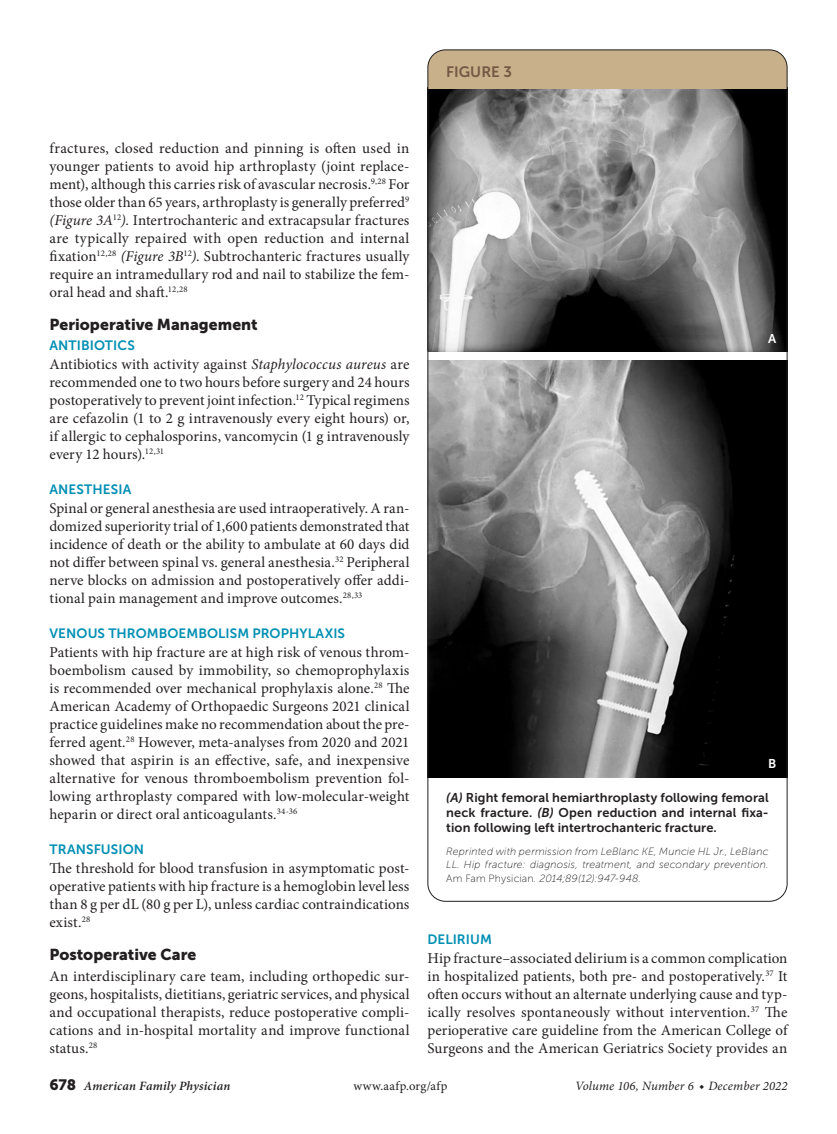
<style>
.page{position:relative;width:837px;height:1134px;background:#fff}
.page>*{position:absolute;margin:0;border:0;box-sizing:border-box;transform-origin:0 0}
.head1{font:15.75px "Museo Sans 900";color:#231f20}
.body_noindent{font:15px/18px "Minion Pro";letter-spacing:.005em;color:#231f20;text-align:justify}
.figure{font:15px "Museo Sans 700";letter-spacing:.005em;color:#745844}
.head2{font:13.5px "Museo Sans 700";letter-spacing:.005em;color:#008fb3}
.head2_nospace{font:13.5px "Museo Sans 700";letter-spacing:.005em;color:#008fb3}
.fig_legend_no_rule{font:12.75px/15.3px "Museo Sans 700";letter-spacing:.005em;color:#231f20;text-align:justify}
.t1{font:italic 12.75px "Minion Pro";letter-spacing:.01em;color:#231f20}
.t2{font:italic 600 12.75px "Minion Pro";letter-spacing:.015em;color:#231f20}
.t3{font:12.75px "Minion Pro";letter-spacing:.03em;color:#231f20}
.fig_letter{font:12.75px "Museo Sans 700";color:#fff}
.table_fig_note{font:italic 10.5px/13.5px "Museo Sans 100";letter-spacing:.015em;color:#231f20;text-align:justify}
.s1{font-style:italic}
.s2{font-style:normal}
.s3{font-family:"Museo Sans 900";font-weight:400;font-style:normal;font-size:15px}
</style>
<div class="page">
<img style="left:430px;top:361px;width:356px;height:416px">
<img style="left:430px;top:89px;width:356px;height:263px">
<div style="left:428px;top:50px;width:359px;height:39px;background:#c8b08b"></div>
<p class="figure" style="left:446px;top:63px;width:67px">FIGURE 3</p>
<p class="body_noindent" style="left:50px;top:139px;width:362px">fractures, closed reduction and pinning is often used in younger patients to avoid hip arthroplasty (joint replace&shy;ment), although this carries risk of avascular necrosis.<sup>9,28</sup> For those older than 65 years, arthroplasty is generally preferred<sup>9 </sup><span class="s1">(Figure 3A</span><sup>12</sup><span class="s1">)</span>. Intertrochanteric and extracapsular fractures are typically repaired with open reduction and internal fixation<sup>12,28</sup> <span class="s1">(Figure 3B</span><sup>12</sup><span class="s1">)</span>. Subtrochanteric fractures usually require an intramedullary rod and nail to stabilize the fem&shy;oral head and shaft.<sup>12,28</sup></p>
<p class="head1" style="left:50px;top:316px;width:210px">Perioperative Management</p>
<p class="head2_nospace" style="left:50px;top:337px;width:87px">ANTIBIOTICS</p>
<p class="body_noindent" style="left:50px;top:355px;width:362px">Antibiotics with activity against <span class="s1">Staphylococcus aureus</span> are recommended one to two hours before surgery and 24 hours postoperatively to prevent joint infection.<sup>12</sup> Typical regimens are cefazolin (1 to 2 g intravenously every eight hours) or, if allergic to cephalosporins, vancomycin (1 g intravenously every 12 hours).<sup>12,31</sup></p>
<p class="head2" style="left:50px;top:481px;width:83px">ANESTHESIA</p>
<p class="body_noindent" style="left:50px;top:499px;width:362px">Spinal or general anesthesia are used intraoperatively. A ran&shy;domized superiority trial of 1,600 patients demonstrated that incidence of death or the ability to ambulate at 60 days did not differ between spinal vs. general anesthesia.<sup>32</sup> Peripheral nerve blocks on admission and postoperatively offer addi&shy;tional pain management and improve outcomes.<sup>28,33</sup></p>
<p class="head2" style="left:50px;top:625px;width:297px">VENOUS THROMBOEMBOLISM PROPHYLAXIS</p>
<p class="body_noindent" style="left:50px;top:643px;width:362px">Patients with hip fracture are at high risk of venous throm&shy;boembolism caused by immobility, so chemoprophylaxis is recommended over mechanical prophylaxis alone.<sup>28</sup> The American Academy of Orthopaedic Surgeons 2021 clinical practice guidelines make no recommendation about the pre&shy;ferred agent.<sup>28</sup> However, meta-analyses from 2020 and 2021 showed that aspirin is an effective, safe, and inexpensive alternative for venous thromboembolism prevention fol&shy;lowing arthroplasty compared with low-molecular-weight heparin or direct oral anticoagulants.<sup>34-36</sup></p>
<p class="head2" style="left:50px;top:841px;width:96px">TRANSFUSION</p>
<p class="body_noindent" style="left:50px;top:859px;width:362px">The threshold for blood transfusion in asymptomatic post&shy;operative patients with hip fracture is a hemoglobin level less than 8 g per dL (80 g per L), unless cardiac contraindications exist.<sup>28</sup></p>
<p class="head1" style="left:50px;top:946px;width:148px">Postoperative Care</p>
<p class="body_noindent" style="left:50px;top:967px;width:362px">An interdisciplinary care team, including orthopedic sur&shy;geons, hospitalists, dietitians, geriatric services, and physical and occupational therapists, reduce postoperative compli&shy;cations and in-hospital mortality and improve functional status.<sup>28</sup></p>
<p class="fig_letter" style="left:768px;top:331px;width:10px">A</p>
<p class="fig_letter" style="left:768px;top:757px;width:10px">B</p>
<p class="fig_legend_no_rule" style="left:446px;top:790px;width:324px"><span class="s1">(A)</span> Right femoral hemiarthroplasty following femoral neck fracture. <span class="s1">(B)</span> Open reduction and internal fixa&shy;tion following left intertrochanteric fracture.</p>
<p class="table_fig_note" style="left:446px;top:845px;width:324px">Reprinted with permission from LeBlanc KE, Muncie HL Jr., LeBlanc LL. Hip fracture: diagnosis, treatment, and secondary prevention.<br><span class="s2">Am Fam Physician</span>. 2014;89(12):947-948.</p>
<p class="head2" style="left:428px;top:931px;width:66px">DELIRIUM</p>
<p class="body_noindent" style="left:427px;top:949px;width:362px">Hip fracture–associated delirium is a common complication in hospitalized patients, both pre- and postoperatively.<sup>37</sup> It often occurs without an alternate underlying cause and typ&shy;ically resolves spontaneously without intervention.<sup>37</sup> The perioperative care guideline from the American College of Surgeons and the American Geriatrics Society provides an</p>
<p class="t2" style="left:50px;top:1077px;width:182px"><span class="s3">678</span> American Family Physician</p>
<p class="t3" style="left:353px;top:1078px;width:96px">www.aafp.org/afp</p>
<p class="t1" style="left:575px;top:1078px;width:214px">Volume 106, Number 6 ◆ December 2022</p>
</div>
